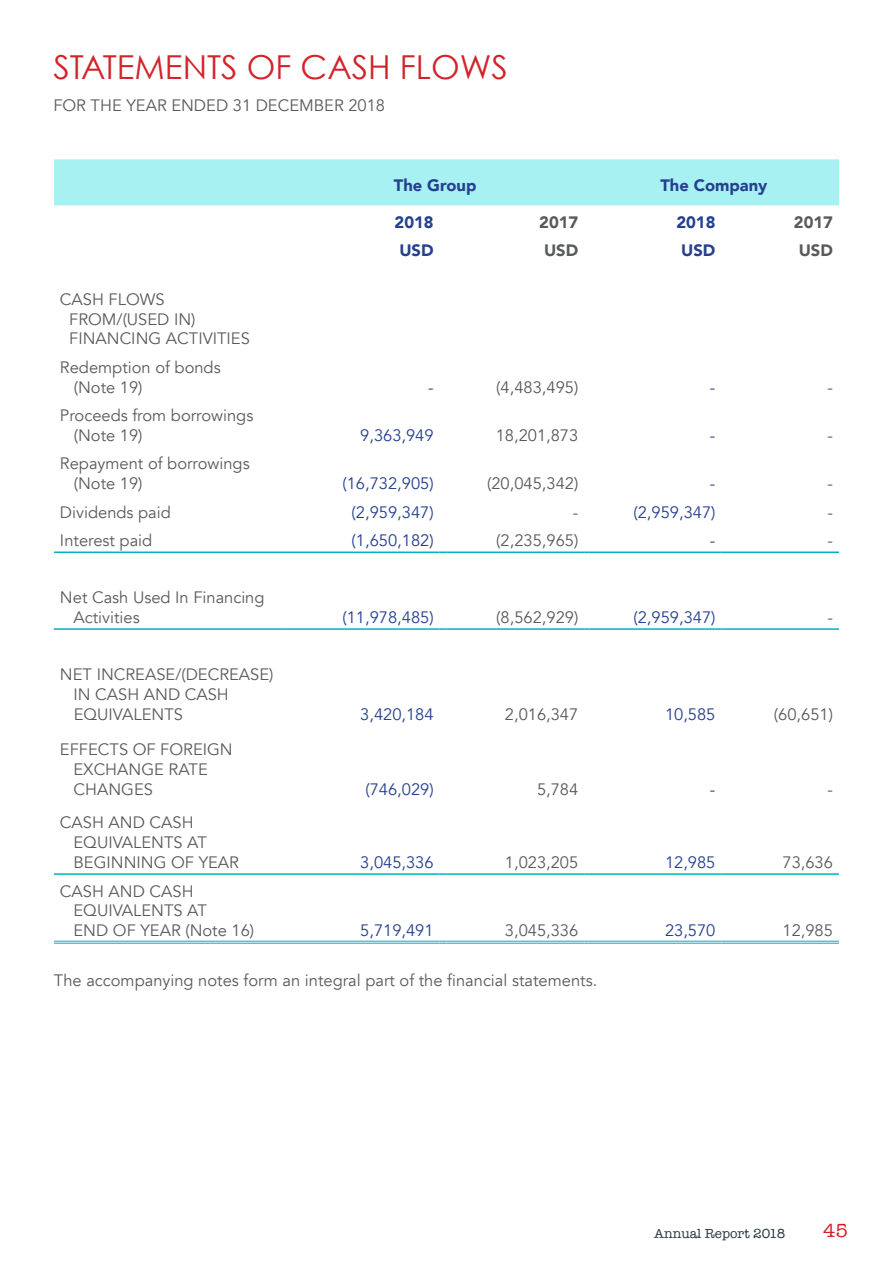
<style>
.page{position:relative;width:893px;height:1263px;background:#fff}
.page>*{position:absolute;margin:0;border:0;box-sizing:border-box;transform-origin:0 0}
.t1{font:33px "Century Gothic";color:#d2232a}
.t2{font:19.5px "American Typewriter";color:#d2232a}
.t3{font:16.5px/19.8px "Avenir";color:#595b5b}
.t4{font:16.5px "Avenir";color:#25408f}
.t5{font:900 16.5px "Avenir";color:#25408f}
.t6{font:16.5px "Avenir";color:#58595b}
.t7{font:900 16.5px "Avenir";color:#595b5b}
.t8{font:13.5px "American Typewriter";color:#26363d}
</style>
<div class="page">
<div style="left:54px;top:159px;width:785px;height:46px;background:#a7f1f2"></div>
<hr style="left:54px;top:941px;width:232px;height:1px;background:#00b2c3">
<hr style="left:54px;top:943px;width:232px;height:1px;background:#00b2c3">
<svg style="left:286px;top:941px;width:7px;height:3px"></svg>
<hr style="left:293px;top:941px;width:147px;height:1px;background:#00b2c3">
<hr style="left:293px;top:943px;width:147px;height:1px;background:#00b2c3">
<svg style="left:440px;top:941px;width:7px;height:3px"></svg>
<hr style="left:447px;top:941px;width:137px;height:1px;background:#00b2c3">
<hr style="left:447px;top:943px;width:137px;height:1px;background:#00b2c3">
<svg style="left:584px;top:941px;width:5px;height:3px"></svg>
<hr style="left:589px;top:941px;width:132px;height:1px;background:#00b2c3">
<hr style="left:589px;top:943px;width:132px;height:1px;background:#00b2c3">
<svg style="left:721px;top:941px;width:5px;height:3px"></svg>
<hr style="left:726px;top:941px;width:113px;height:1px;background:#00b2c3">
<hr style="left:726px;top:943px;width:113px;height:1px;background:#00b2c3">
<hr style="left:54px;top:628px;width:232px;height:2px;background:#00b2c3">
<svg style="left:286px;top:628px;width:7px;height:2px"></svg>
<hr style="left:293px;top:628px;width:147px;height:2px;background:#00b2c3">
<svg style="left:440px;top:628px;width:7px;height:2px"></svg>
<hr style="left:447px;top:628px;width:137px;height:2px;background:#00b2c3">
<hr style="left:589px;top:628px;width:132px;height:2px;background:#00b2c3">
<hr style="left:726px;top:628px;width:113px;height:2px;background:#00b2c3">
<hr style="left:54px;top:551px;width:232px;height:2px;background:#00b2c3">
<svg style="left:286px;top:551px;width:7px;height:2px"></svg>
<hr style="left:293px;top:551px;width:147px;height:2px;background:#00b2c3">
<svg style="left:440px;top:551px;width:7px;height:2px"></svg>
<hr style="left:447px;top:551px;width:137px;height:2px;background:#00b2c3">
<hr style="left:589px;top:551px;width:132px;height:2px;background:#00b2c3">
<hr style="left:726px;top:551px;width:113px;height:2px;background:#00b2c3">
<hr style="left:54px;top:873px;width:232px;height:2px;background:#00b2c3">
<svg style="left:286px;top:873px;width:7px;height:2px"></svg>
<hr style="left:293px;top:873px;width:147px;height:2px;background:#00b2c3">
<svg style="left:440px;top:873px;width:7px;height:2px"></svg>
<hr style="left:447px;top:873px;width:137px;height:2px;background:#00b2c3">
<hr style="left:589px;top:873px;width:132px;height:2px;background:#00b2c3">
<hr style="left:726px;top:873px;width:113px;height:2px;background:#00b2c3">
<h1 class="t1" style="left:53px;top:47px;width:456px">STATEMENTS OF CASH FLOWS</h1>
<p class="t6" style="left:53px;top:95px;width:333px">FOR THE YEAR ENDED 31 DECEMBER 2018</p>
<p class="t3" style="left:69px;top:289px;width:182px;text-indent:-9px">CASH FLOWS<br>FROM/(USED IN)<br>FINANCING ACTIVITIES</p>
<p class="t3" style="left:74px;top:358px;width:148px;text-indent:-14px">Redemption of bonds (Note 19)</p>
<p class="t3" style="left:74px;top:406px;width:181px;text-indent:-14px">Proceeds from borrowings (Note 19)</p>
<p class="t3" style="left:74px;top:454px;width:177px;text-indent:-14px">Repayment of borrowings (Note 19)</p>
<p class="t5" style="left:394px;top:171px;width:84px">The Group</p>
<p class="t5" style="left:660px;top:171px;width:108px">The Company</p>
<p class="t5" style="left:395px;top:208px;width:41px">2018</p>
<p class="t7" style="left:539px;top:208px;width:41px">2017</p>
<p class="t5" style="left:676px;top:208px;width:41px">2018</p>
<p class="t7" style="left:794px;top:208px;width:41px">2017</p>
<p class="t5" style="left:399px;top:237px;width:36px">USD</p>
<p class="t7" style="left:544px;top:237px;width:36px">USD</p>
<p class="t5" style="left:681px;top:237px;width:36px">USD</p>
<p class="t7" style="left:799px;top:237px;width:36px">USD</p>
<p class="t4" style="left:428px;top:377px;width:7px">-</p>
<p class="t3" style="left:496px;top:377px;width:83px">(4,483,495)</p>
<p class="t4" style="left:710px;top:377px;width:7px">-</p>
<p class="t3" style="left:827px;top:377px;width:7px">-</p>
<p class="t4" style="left:360px;top:425px;width:75px">9,363,949</p>
<p class="t3" style="left:496px;top:426px;width:84px">18,201,873</p>
<p class="t4" style="left:710px;top:425px;width:7px">-</p>
<p class="t3" style="left:827px;top:426px;width:7px">-</p>
<p class="t4" style="left:342px;top:474px;width:93px">(16,732,905)</p>
<p class="t3" style="left:487px;top:474px;width:93px">(20,045,342)</p>
<p class="t4" style="left:710px;top:474px;width:7px">-</p>
<p class="t3" style="left:827px;top:474px;width:7px">-</p>
<p class="t3" style="left:60px;top:502px;width:112px">Dividends paid</p>
<p class="t4" style="left:352px;top:502px;width:83px">(2,959,347)</p>
<p class="t3" style="left:573px;top:502px;width:7px">-</p>
<p class="t4" style="left:633px;top:502px;width:83px">(2,959,347)</p>
<p class="t3" style="left:827px;top:502px;width:7px">-</p>
<p class="t3" style="left:60px;top:531px;width:94px">Interest paid</p>
<p class="t4" style="left:352px;top:531px;width:83px">(1,650,182)</p>
<p class="t3" style="left:496px;top:531px;width:83px">(2,235,965)</p>
<p class="t4" style="left:710px;top:531px;width:7px">-</p>
<p class="t3" style="left:827px;top:531px;width:7px">-</p>
<p class="t3" style="left:73px;top:588px;width:193px;text-indent:-13px">Net Cash Used In Financing<br>Activities</p>
<p class="t4" style="left:342px;top:607px;width:93px">(11,978,485)</p>
<p class="t3" style="left:496px;top:608px;width:83px">(8,562,929)</p>
<p class="t4" style="left:633px;top:607px;width:83px">(2,959,347)</p>
<p class="t3" style="left:827px;top:608px;width:7px">-</p>
<p class="t3" style="left:73px;top:665px;width:201px;text-indent:-13px">NET INCREASE/(DECREASE)<br>IN CASH AND CASH<br>EQUIVALENTS</p>
<p class="t3" style="left:73px;top:740px;width:161px;text-indent:-13px">EFFECTS OF FOREIGN<br>EXCHANGE RATE<br>CHANGES</p>
<p class="t3" style="left:73px;top:813px;width:167px;text-indent:-13px">CASH AND CASH<br>EQUIVALENTS AT<br>BEGINNING OF YEAR</p>
<p class="t4" style="left:360px;top:704px;width:75px">3,420,184</p>
<p class="t3" style="left:505px;top:704px;width:75px">2,016,347</p>
<p class="t4" style="left:665px;top:704px;width:52px">10,585</p>
<p class="t3" style="left:774px;top:704px;width:61px">(60,651)</p>
<p class="t4" style="left:365px;top:779px;width:70px">(746,029)</p>
<p class="t3" style="left:537px;top:779px;width:43px">5,784</p>
<p class="t4" style="left:710px;top:779px;width:7px">-</p>
<p class="t3" style="left:827px;top:779px;width:7px">-</p>
<p class="t4" style="left:360px;top:852px;width:75px">3,045,336</p>
<p class="t3" style="left:505px;top:853px;width:75px">1,023,205</p>
<p class="t4" style="left:665px;top:852px;width:52px">12,985</p>
<p class="t3" style="left:782px;top:853px;width:52px">73,636</p>
<p class="t3" style="left:73px;top:881px;width:182px;text-indent:-13px">CASH AND CASH<br>EQUIVALENTS AT<br>END OF YEAR (Note 16)</p>
<p class="t4" style="left:360px;top:921px;width:75px">5,719,491</p>
<p class="t3" style="left:505px;top:921px;width:75px">3,045,336</p>
<p class="t4" style="left:665px;top:921px;width:52px">23,570</p>
<p class="t3" style="left:782px;top:921px;width:52px">12,985</p>
<p class="t3" style="left:54px;top:971px;width:545px">The accompanying notes form an integral part of the financial statements.</p>
<p class="t8" style="left:654px;top:1223px;width:133px">Annual Report 2018</p>
<p class="t2" style="left:823px;top:1216px;width:26px">45</p>
</div>
